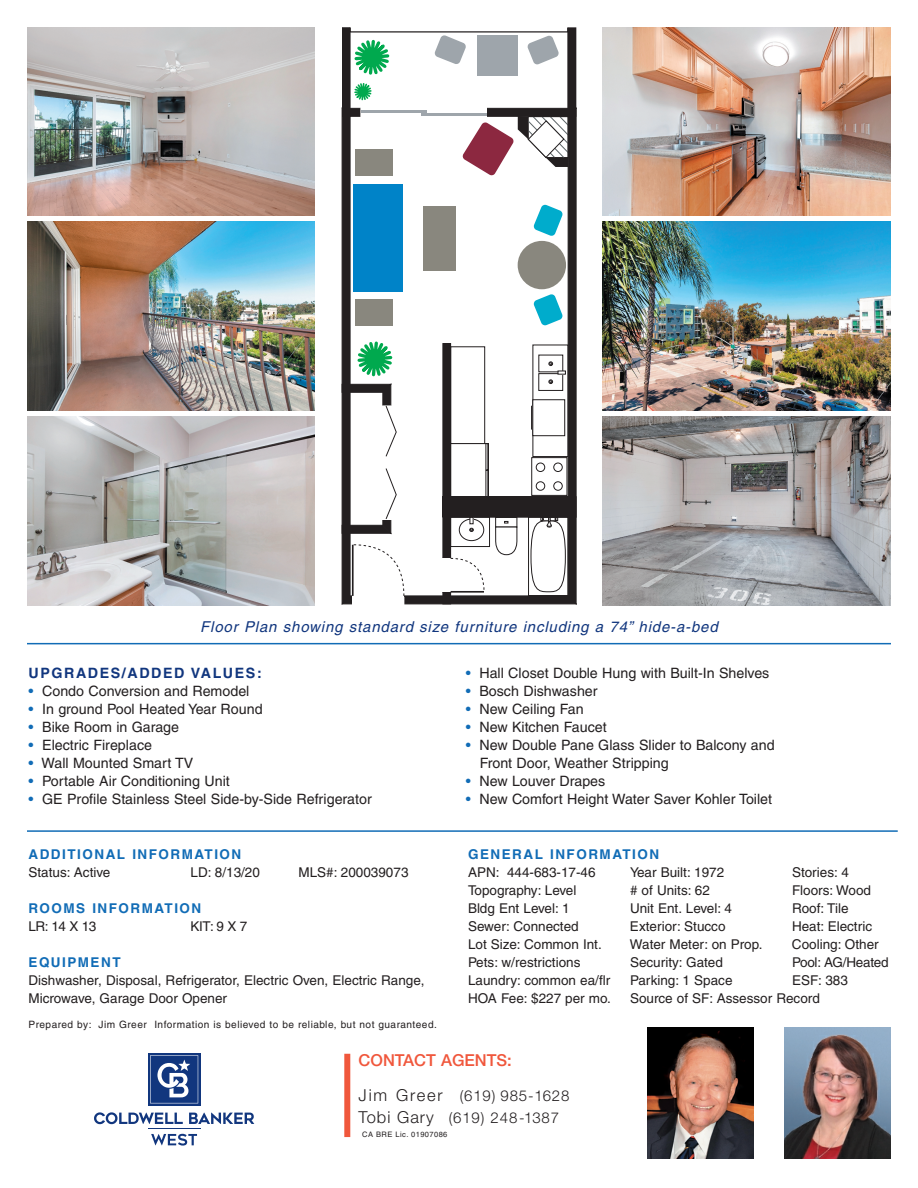
<style>
.page{position:relative;width:918px;height:1188px;background:#fff}
.page>*{position:absolute;margin:0;border:0;box-sizing:border-box;transform-origin:0 0}
.t1{font:500 16.5px "Helvetica Neue";color:#f0573c}
.t2{font:italic 15px "Helvetica";letter-spacing:.055em;color:#11367e}
.t3{font:300 15px/22.5px "Helvetica Neue";letter-spacing:.055em;color:#231f20}
.t4{font:14.25px/18px "Helvetica";color:#231f20}
.t5{font:700 14.25px "Helvetica";letter-spacing:.11em;color:#11367e}
.t6{font:13.5px/18px "Helvetica";color:#231f20}
.t7{font:700 13.5px "Helvetica";letter-spacing:.11em;color:#116cb6}
.t8{font:10.2px "Helvetica";letter-spacing:.045em;color:#231f20}
.t9{font:7.5px "Helvetica";letter-spacing:.055em;color:#231f20}
.s1{color:#116cb6}
.s2{font-size:16.5px}
</style>
<div class="page">
<img style="left:27px;top:27px;width:288px;height:189px">
<img style="left:603px;top:27px;width:288px;height:189px">
<img style="left:603px;top:221px;width:288px;height:189px">
<img style="left:603px;top:416px;width:288px;height:189px">
<img style="left:27px;top:221px;width:288px;height:189px">
<img style="left:27px;top:416px;width:288px;height:189px">
<hr style="left:148px;top:1129px;width:53px;height:1px;background:#11367e">
<svg style="left:189px;top:1113px;width:65px;height:11px"></svg>
<svg style="left:94px;top:1112px;width:89px;height:12px"></svg>
<svg style="left:148px;top:1053px;width:53px;height:53px"></svg>
<svg style="left:150px;top:1055px;width:48px;height:48px"></svg>
<svg style="left:151px;top:1134px;width:46px;height:12px"></svg>
<img style="left:647px;top:1028px;width:107px;height:131px">
<img style="left:784px;top:1028px;width:107px;height:131px">
<div style="left:344px;top:1054px;width:6px;height:83px;background:#f0573c"></div>
<svg style="left:342px;top:35px;width:234px;height:569px"></svg>
<div style="left:568px;top:28px;width:8px;height:88px;background:#231f20"></div>
<div style="left:342px;top:28px;width:8px;height:88px;background:#231f20"></div>
<hr style="left:352px;top:545px;width:2px;height:51px;background:#231f20">
<hr style="left:27px;top:830px;width:871px;height:2px;background:#116cb6">
<hr style="left:27px;top:643px;width:864px;height:1px;background:#116cb6">
<p class="t2" style="left:200px;top:621px;width:519px">Floor Plan showing standard size furniture including a 74” hide-a-bed</p>
<p class="t5" style="left:28px;top:668px;width:235px">UPGRADES/ADDED VALUES:</p>
<p class="t4" style="left:28px;top:684px;width:222px"><span class="s1">•</span> Condo Conversion and Remodel</p>
<p class="t4" style="left:28px;top:702px;width:236px"><span class="s1">•</span> In ground Pool Heated Year Round</p>
<p class="t4" style="left:28px;top:720px;width:152px"><span class="s1">•</span> Bike Room in Garage</p>
<p class="t4" style="left:28px;top:738px;width:125px"><span class="s1">•</span> Electric Fireplace</p>
<p class="t4" style="left:28px;top:756px;width:166px"><span class="s1">•</span> Wall Mounted Smart TV</p>
<p class="t4" style="left:28px;top:774px;width:203px"><span class="s1">•</span> Portable Air Conditioning Unit</p>
<p class="t4" style="left:28px;top:792px;width:345px"><span class="s1">•</span> GE Profile Stainless Steel Side-by-Side Refrigerator</p>
<p class="t7" style="left:28px;top:849px;width:214px">ADDITIONAL INFORMATION</p>
<p class="t6" style="left:28px;top:864px;width:83px">Status: Active</p>
<p class="t6" style="left:190px;top:864px;width:71px">LD: 8/13/20</p>
<p class="t6" style="left:299px;top:864px;width:112px">MLS#: 200039073</p>
<p class="t7" style="left:28px;top:903px;width:174px">ROOMS INFORMATION</p>
<p class="t6" style="left:28px;top:918px;width:69px">LR: 14 X 13</p>
<p class="t6" style="left:191px;top:918px;width:58px">KIT: 9 X 7</p>
<p class="t7" style="left:28px;top:957px;width:94px">EQUIPMENT</p>
<p class="t6" style="left:28px;top:972px;width:397px">Dishwasher, Disposal, Refrigerator, Electric Oven, Electric Range,<br>Microwave, Garage Door Opener</p>
<p class="t8" style="left:28px;top:1021px;width:410px">Prepared by: Jim Greer Information is believed to be reliable, but not guaranteed.</p>
<p class="t4" style="left:466px;top:666px;width:305px"><span class="s1">•</span> Hall Closet Double Hung with Built-In Shelves</p>
<p class="t4" style="left:466px;top:684px;width:133px"><span class="s1">•</span> Bosch Dishwasher</p>
<p class="t4" style="left:466px;top:702px;width:119px"><span class="s1">•</span> New Ceiling Fan</p>
<p class="t4" style="left:466px;top:720px;width:142px"><span class="s1">•</span> New Kitchen Faucet</p>
<p class="t4" style="left:480px;top:738px;width:296px;text-indent:-14px"><span class="s1">•</span> New Double Pane Glass Slider to Balcony and<br>Front Door, Weather Stripping</p>
<p class="t4" style="left:466px;top:774px;width:141px"><span class="s1">•</span> New Louver Drapes</p>
<p class="t4" style="left:466px;top:792px;width:308px"><span class="s1">•</span> New Comfort Height Water Saver Kohler Toilet</p>
<p class="t7" style="left:468px;top:849px;width:193px">GENERAL INFORMATION</p>
<p class="t6" style="left:468px;top:864px;width:129px">APN: 444-683-17-46</p>
<p class="t6" style="left:630px;top:864px;width:96px">Year Built: 1972</p>
<p class="t6" style="left:792px;top:864px;width:58px">Stories: 4</p>
<p class="t6" style="left:468px;top:882px;width:110px">Topography: Level</p>
<p class="t6" style="left:630px;top:882px;width:81px"># of Units: 62</p>
<p class="t6" style="left:792px;top:882px;width:81px">Floors: Wood</p>
<p class="t6" style="left:468px;top:900px;width:103px">Bldg Ent Level: 1</p>
<p class="t6" style="left:630px;top:900px;width:104px">Unit Ent. Level: 4</p>
<p class="t6" style="left:792px;top:900px;width:58px">Roof: Tile</p>
<p class="t6" style="left:468px;top:918px;width:112px">Sewer: Connected</p>
<p class="t6" style="left:630px;top:918px;width:97px">Exterior: Stucco</p>
<p class="t6" style="left:792px;top:918px;width:82px">Heat: Electric</p>
<p class="t6" style="left:468px;top:936px;width:135px">Lot Size: Common Int.</p>
<p class="t6" style="left:630px;top:936px;width:134px">Water Meter: on Prop.</p>
<p class="t6" style="left:792px;top:936px;width:88px">Cooling: Other</p>
<p class="t6" style="left:468px;top:954px;width:114px">Pets: w/restrictions</p>
<p class="t6" style="left:630px;top:954px;width:94px">Security: Gated</p>
<p class="t6" style="left:792px;top:954px;width:98px">Pool: AG/Heated</p>
<p class="t6" style="left:468px;top:972px;width:144px">Laundry: common ea/flr</p>
<p class="t6" style="left:630px;top:972px;width:104px">Parking: 1 Space</p>
<p class="t6" style="left:792px;top:972px;width:57px">ESF: 383</p>
<p class="t6" style="left:468px;top:990px;width:144px">HOA Fee: $227 per mo.</p>
<p class="t6" style="left:630px;top:990px;width:191px">Source of SF: Assessor Record</p>
<p class="t1" style="left:359px;top:1054px;width:155px">CONTACT AGENTS:</p>
<p class="t3" style="left:359px;top:1086px;width:212px"><span class="s2">Jim Greer</span> (619) 985-1628<br><span class="s2">Tobi Gary</span> (619) 248-1387</p>
<p class="t9" style="left:362px;top:1131px;width:87px">CA BRE Lic. 01907086</p>
</div>
